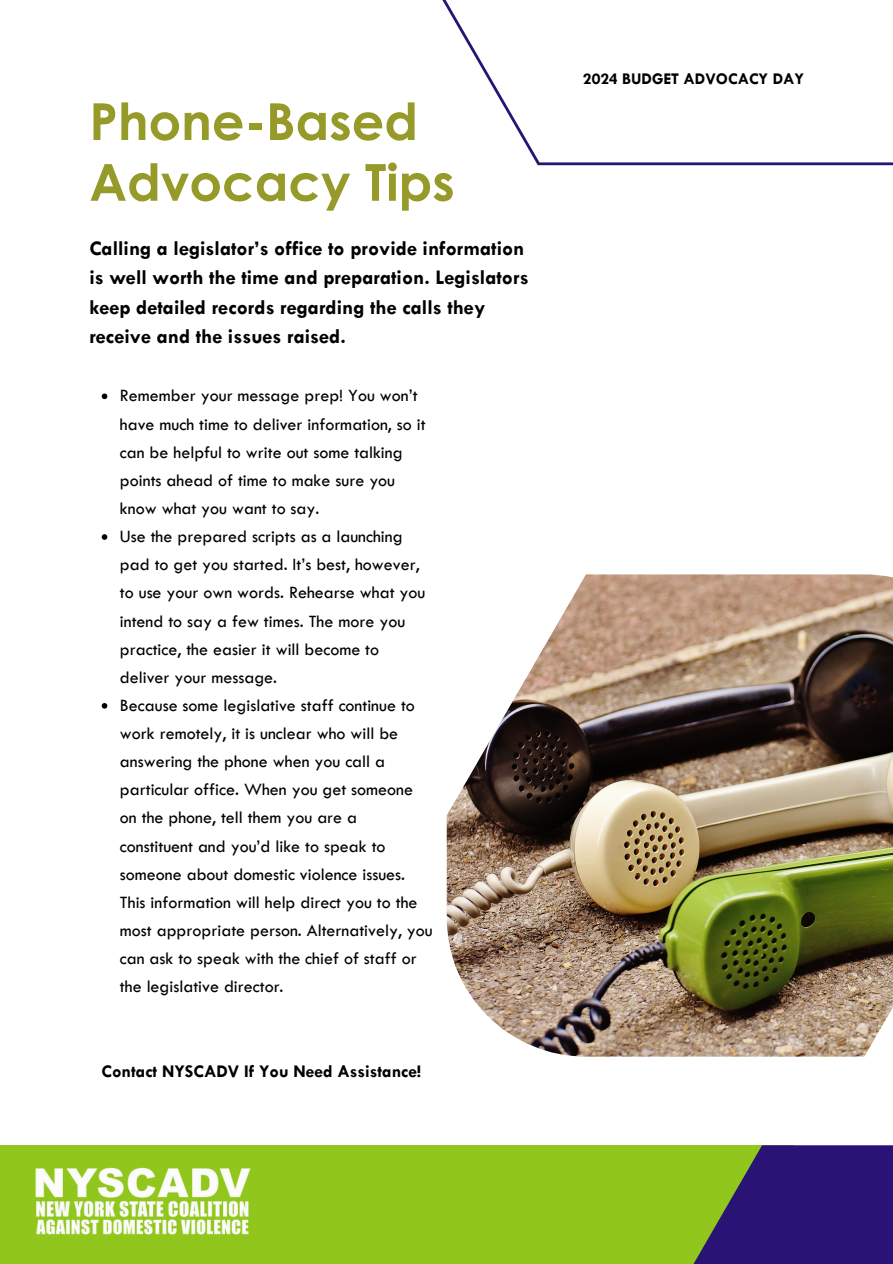
<style>
.page{position:relative;width:893px;height:1264px;background:#fff}
.page>*{position:absolute;margin:0;border:0;box-sizing:border-box;transform-origin:0 0}
.t1{font:700 51px/60.8px "Century Gothic";color:#969a28}
.t2{font:700 21px/29.2px "Tw Cen";color:#000}
.t3{font:18px/28.2px "Tw Cen";color:#000}
.t4{font:700 18px "Tw Cen";color:#000}
.t5{font:700 16.5px "Tw Cen";color:#000}
</style>
<div class="page">
<div style="left:0;top:1145px;width:794px;height:118px;background:#91c61c"></div>
<svg style="left:694px;top:1145px;width:198px;height:118px"></svg>
<svg style="left:442px;top:0;width:450px;height:165px"></svg>
<img style="left:446px;top:574px;width:446px;height:482px">
<svg style="left:102px;top:393px;width:5px;height:6px"></svg>
<svg style="left:102px;top:534px;width:5px;height:6px"></svg>
<svg style="left:102px;top:703px;width:5px;height:5px"></svg>
<img style="left:35px;top:1167px;width:216px;height:68px">
<h1 class="t1" style="left:89px;top:90px;width:367px">Phone-Based<br>Advocacy Tips</h1>
<h2 class="t2" style="left:89px;top:234px;width:441px">Calling a legislator’s office to provide information is well worth the time and preparation. Legislators keep detailed records regarding the calls they receive and the issues raised.</h2>
<p class="t3" style="left:120px;top:381px;width:307px">Remember your message prep! You won’t have much time to deliver information, so it can be helpful to write out some talking points ahead of time to make sure you know what you want to say.</p>
<p class="t3" style="left:120px;top:522px;width:307px">Use the prepared scripts as a launching pad to get you started. It’s best, however, to use your own words. Rehearse what you intend to say a few times. The more you practice, the easier it will become to deliver your message.</p>
<p class="t3" style="left:120px;top:691px;width:314px">Because some legislative staff continue to work remotely, it is unclear who will be answering the phone when you call a particular office. When you get someone on the phone, tell them you are a constituent and you’d like to speak to someone about domestic violence issues.<br>This information will help direct you to the most appropriate person. Alternatively, you can ask to speak with the chief of staff or the legislative director.</p>
<h4 class="t4" style="left:102px;top:1061px;width:321px">Contact NYSCADV If You Need Assistance!</h4>
<h3 class="t5" style="left:583px;top:70px;width:223px">2024 BUDGET ADVOCACY DAY</h3>
</div>
